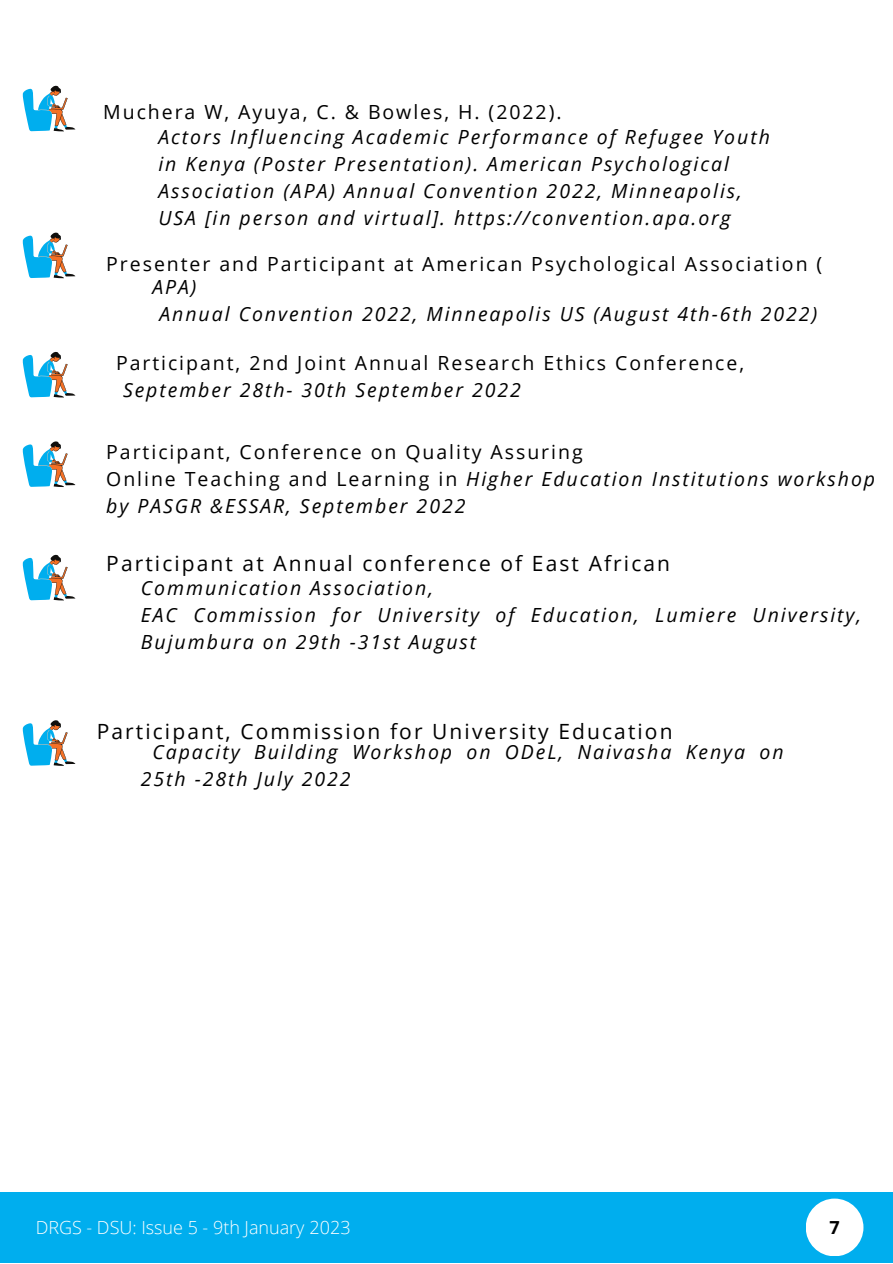
<style>
.page{position:relative;width:893px;height:1264px;background:#fff}
.page>*{position:absolute;margin:0;border:0;box-sizing:border-box;transform-origin:0 0}
.t1{font:21px "Open Sans";letter-spacing:.1em;color:#000}
.t2{font:italic 19.5px/27px "Open Sans";letter-spacing:.1em;color:#000}
.t3{font:19.5px/27px "Open Sans";letter-spacing:.1em;color:#000}
.t4{font:300 18px "Open Sans";color:#fff}
.t5{font:700 18px "Open Sans";color:#000}
.s1{font-style:italic}
</style>
<div class="page">
<div style="left:0;top:1192px;width:892px;height:70px;background:#00aeee"></div>
<div style="left:805px;top:1198px;width:58px;height:58px;background:#fff;border-radius:50%"></div>
<svg style="left:23px;top:85px;width:52px;height:46px"></svg>
<svg style="left:23px;top:232px;width:52px;height:46px"></svg>
<svg style="left:23px;top:351px;width:52px;height:46px"></svg>
<svg style="left:23px;top:441px;width:52px;height:46px"></svg>
<svg style="left:23px;top:554px;width:52px;height:46px"></svg>
<svg style="left:23px;top:720px;width:52px;height:46px"></svg>
<p class="t3" style="left:103px;top:98px;width:460px">Muchera W, Ayuya, C. &amp; Bowles, H. (2022).</p>
<p class="t2" style="left:158px;top:123px;width:613px">Actors Influencing Academic Performance of Refugee Youth in Kenya (Poster Presentation). American Psychological Association (APA) Annual Convention 2022, Minneapolis, USA [in person and virtual]. https://convention.apa.org</p>
<p class="t3" style="left:106px;top:250px;width:717px">Presenter and Participant at American Psychological Association (</p>
<p class="t2" style="left:159px;top:273px;width:659px;text-indent:-7px">APA)<br>Annual Convention 2022, Minneapolis US (August 4th-6th 2022)</p>
<p class="t3" style="left:116px;top:348px;width:629px">Participant, 2nd Joint Annual Research Ethics Conference,</p>
<p class="t2" style="left:123px;top:375px;width:399px">September 28th- 30th September 2022</p>
<p class="t3" style="left:106px;top:438px;width:770px">Participant, Conference on Quality Assuring<br>Online Teaching and Learning in <span class="s1">Higher Education Institutions workshop by PASGR &amp;ESSAR, September 2022</span></p>
<p class="t1" style="left:106px;top:549px;width:565px">Participant at Annual conference of East African</p>
<p class="t2" style="left:141px;top:574px;width:721px">Communication Association,<br>EAC Commission for University of Education, Lumiere University,<br>Bujumbura on 29th -31st August</p>
<p class="t1" style="left:97px;top:716px;width:577px">Participant, Commission for University Education</p>
<p class="t2" style="left:141px;top:737px;width:644px;text-indent:12px">Capacity Building Workshop on ODeL, Naivasha Kenya on<br>25th -28th July 2022</p>
<p class="t4" style="left:36px;top:1214px;width:316px">DRGS - DSU: Issue 5 - 9th January 2023</p>
<p class="t5" style="left:829px;top:1214px;width:12px">7</p>
</div>
